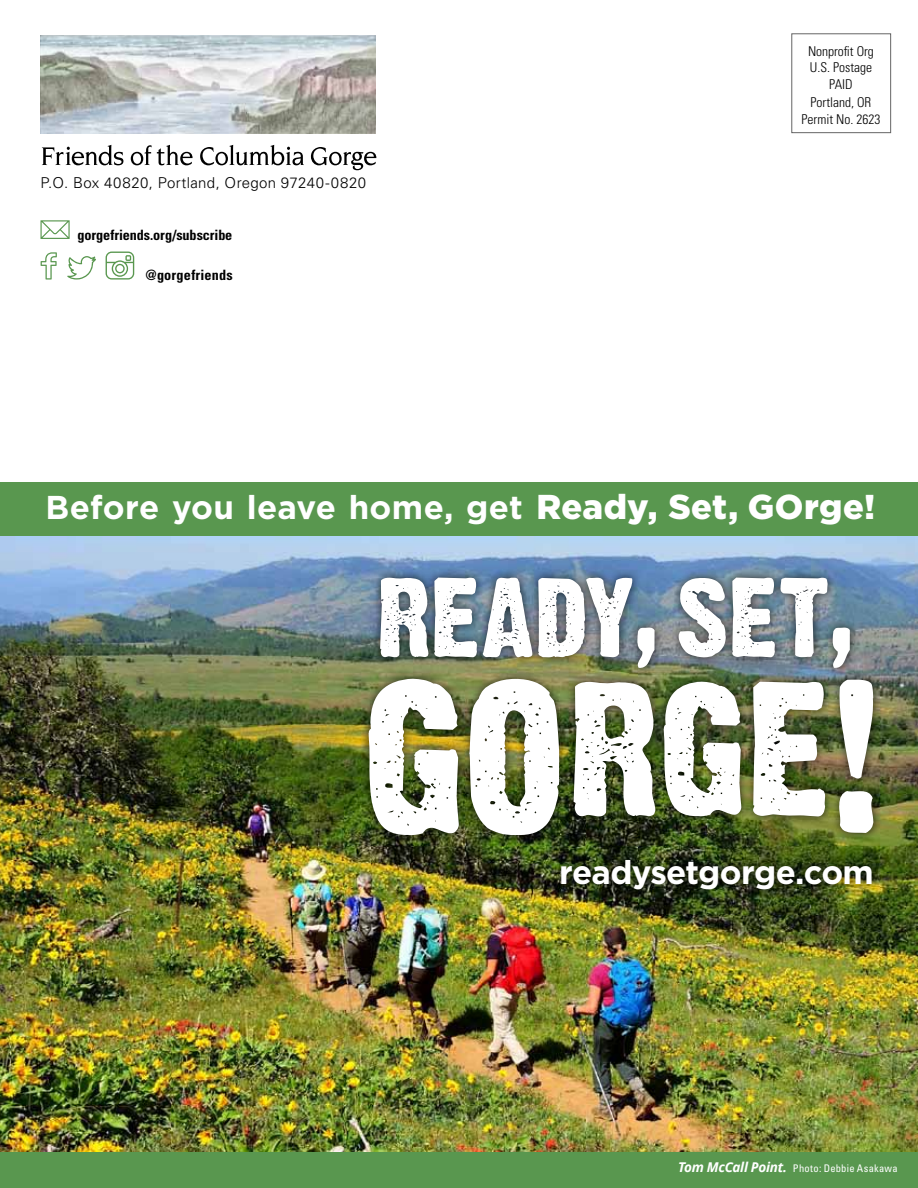
<style>
.page{position:relative;width:918px;height:1188px;background:#fff}
.page>*{position:absolute;margin:0;border:0;box-sizing:border-box;transform-origin:0 0}
.t1{font:700 33px "Gotham";letter-spacing:.01em;color:#fff}
.t2{font:700 33px "Gotham";letter-spacing:-.015em;color:#fff}
.t3{font:300 15px "Univers";letter-spacing:.025em;color:#000}
.t4{font:700 condensed 14.25px "Univers";letter-spacing:-.005em;color:#000}
.t5{font:300 condensed 13.5px/16.2px "Univers";color:#000;text-align:center}
.t6{font:condensed 10.5px "Univers";letter-spacing:.025em;color:#fff}
.s1{font-weight:900;font-size:34.5px}
.s2{font-family:"Open Sans";font-weight:700;font-style:italic;font-stretch:normal;font-size:13.5px}
</style>
<div class="page">
<img style="left:0;top:536px;width:918px;height:616px">
<div style="left:0;top:482px;width:918px;height:54px;background:#59974f"></div>
<img style="left:40px;top:35px;width:335px;height:99px">
<svg style="left:42px;top:145px;width:334px;height:25px"></svg>
<svg style="left:106px;top:252px;width:28px;height:28px"></svg>
<svg style="left:67px;top:256px;width:29px;height:24px"></svg>
<svg style="left:41px;top:252px;width:16px;height:28px"></svg>
<svg style="left:41px;top:220px;width:29px;height:19px"></svg>
<div style="left:0;top:1152px;width:918px;height:36px;background:#59974f"></div>
<div style="left:359px;top:568px;width:524px;height:277px;background:#000;opacity:.76"></div>
<svg style="left:380px;top:578px;width:48px;height:79px"></svg>
<svg style="left:434px;top:578px;width:43px;height:79px"></svg>
<svg style="left:483px;top:578px;width:49px;height:79px"></svg>
<img style="left:538px;top:578px;width:117px;height:90px">
<svg style="left:679px;top:578px;width:47px;height:79px"></svg>
<svg style="left:732px;top:578px;width:118px;height:90px"></svg>
<img style="left:369px;top:679px;width:90px;height:156px">
<img style="left:469px;top:679px;width:90px;height:156px">
<svg style="left:574px;top:682px;width:81px;height:135px"></svg>
<svg style="left:664px;top:682px;width:77px;height:134px"></svg>
<svg style="left:753px;top:682px;width:72px;height:134px"></svg>
<svg style="left:839px;top:680px;width:34px;height:153px"></svg>
<div style="left:552px;top:850px;width:329px;height:48px;background:#000;opacity:.75"></div>
<p class="t3" style="left:40px;top:174px;width:327px">P.O. Box 40820, Portland, Oregon 97240-0820</p>
<p class="t4" style="left:77px;top:226px;width:156px">gorgefriends.org/subscribe</p>
<p class="t4" style="left:146px;top:267px;width:89px">@gorgefriends</p>
<p class="t5" style="left:808px;top:43px;width:67px">Nonprofit Org<br>U.S. Postage<br>PAID</p>
<p class="t5" style="left:802px;top:94px;width:80px">Portland, OR<br>Permit No. 2623</p>
<h1 class="t1" style="left:45px;top:486px;width:831px">Before you leave home, get <span class="s1">Ready, Set, GOrge!</span></h1>
<h1 class="t2" style="left:559px;top:850px;width:316px">readysetgorge.com</h1>
<p class="t6" style="left:678px;top:1162px;width:221px"><span class="s2">Tom McCall Point.</span> Photo: Debbie Asakawa</p>
</div>
